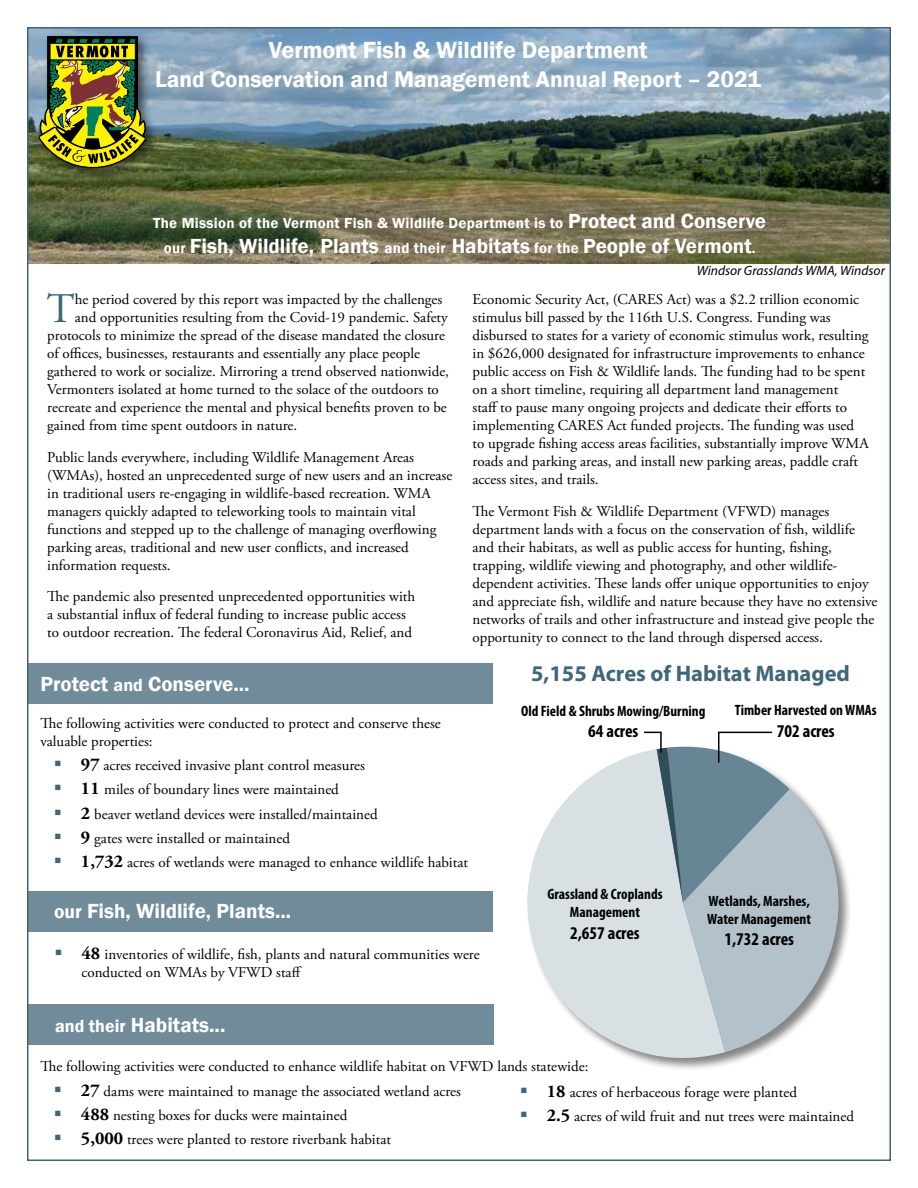
<style>
.page{position:relative;width:918px;height:1188px;background:#fff}
.page>*{position:absolute;margin:0;border:0;box-sizing:border-box;transform-origin:0 0}
.t1{font:42.15px "Adobe Garamond Pro";color:#40667a}
.t2{font:600 24px "Franklin Gothic";color:#fff}
.t3{font:600 23.25px "Franklin Gothic";color:#fff}
.t4{font:700 22.5px "Myriad Pro";color:#40667a}
.t5{font:600 21px "Franklin Gothic";color:#fff}
.t6{font:700 condensed 18px "Myriad Pro";color:#000}
.t7{font:15px/18px "Adobe Garamond Pro";color:#000}
.t8{font:700 condensed 15px/18px "Myriad Pro";color:#000;text-align:center}
.t9{font:600 15px "Franklin Gothic";letter-spacing:.02em;color:#fff}
.t10{font:italic 13.5px "Myriad Pro";color:#000}
.s1{font-size:21px}
.s2{font-size:15px}
.s3{font-size:18px}
.s4{font-weight:700;font-size:18px}
.s5{font-size:19.5px}
</style>
<div class="page">
<img style="left:30px;top:100px;width:858px;height:102px">
<svg style="left:30px;top:30px;width:858px;height:70px;background:#8eaac1"></svg>
<svg style="left:30px;top:202px;width:858px;height:61px;background:#6e6c4e"></svg>
<div style="left:27px;top:891px;width:466px;height:40px;background:#708c9b"></div>
<div style="left:36px;top:33px;width:123px;height:148px;background:#000;opacity:.5"></div>
<svg style="left:39px;top:36px;width:107px;height:132px;background:#7c8024"></svg>
<div style="left:27px;top:663px;width:466px;height:41px;background:#708c9b"></div>
<div style="left:28px;top:1005px;width:466px;height:40px;background:#708c9b"></div>
<svg style="left:527px;top:749px;width:198px;height:320px;fill:#d9e0e4"></svg>
<svg style="left:683px;top:789px;width:167px;height:263px;fill:#b3c2ca"></svg>
<svg style="left:657px;top:743px;width:133px;height:159px;background:#91a7b2"></svg>
<hr style="left:660px;top:732px;width:2px;height:21px;background:#000">
<svg style="left:644px;top:732px;width:18px;height:1px"></svg>
<hr style="left:718px;top:732px;width:1px;height:31px;background:#000">
<hr style="left:718px;top:732px;width:54px;height:1px;background:#000">
<h2 class="t2" style="left:269px;top:35px;width:380px">Vermont Fish &amp; Wildlife Department</h2>
<h3 class="t3" style="left:155px;top:64px;width:607px">Land Conservation and Management Annual Report – 2021</h3>
<p class="t9" style="left:153px;top:213px;width:614px">The Mission of the Vermont Fish &amp; Wildlife Department is to <span class="s1">Protect and Conserve</span></p>
<h3 class="t5" style="left:164px;top:233px;width:594px"><span class="s2">our</span> Fish, Wildlife, Plants <span class="s2">and their</span> Habitats <span class="s2">for the</span> People of Vermont<span class="s2">.</span></h3>
<h1 class="t1" style="left:47px;top:284px;width:29px">T</h1>
<p class="t7" style="left:75px;top:291px;width:369px">he period covered by this report was impacted by the challenges</p>
<p class="t7" style="left:75px;top:309px;width:375px">and opportunities resulting from the Covid-19 pandemic. Safety</p>
<p class="t7" style="left:47px;top:327px;width:399px">protocols to minimize the spread of the disease mandated the closure</p>
<p class="t7" style="left:47px;top:345px;width:374px">of offices, businesses, restaurants and essentially any place people</p>
<p class="t7" style="left:47px;top:363px;width:403px">gathered to work or socialize. Mirroring a trend observed nationwide,</p>
<p class="t7" style="left:47px;top:381px;width:393px">Vermonters isolated at home turned to the solace of the outdoors to</p>
<p class="t7" style="left:47px;top:399px;width:401px">recreate and experience the mental and physical benefits proven to be</p>
<p class="t7" style="left:47px;top:417px;width:252px">gained from time spent outdoors in nature.</p>
<p class="t7" style="left:47px;top:448px;width:407px">Public lands everywhere, including Wildlife Management Areas (WMAs), hosted an unprecedented surge of new users and an increase in traditional users re-engaging in wildlife-based recreation. WMA managers quickly adapted to teleworking tools to maintain vital functions and stepped up to the challenge of managing overflowing parking areas, traditional and new user conflicts, and increased information requests.</p>
<p class="t7" style="left:47px;top:588px;width:370px">The pandemic also presented unprecedented opportunities with a substantial influx of federal funding to increase public access to outdoor recreation. The federal Coronavirus Aid, Relief, and</p>
<h3 class="t5" style="left:40px;top:671px;width:211px">Protect <span class="s3">and</span> Conserve...</h3>
<p class="t10" style="left:697px;top:262px;width:190px">Windsor Grasslands WMA, Windsor</p>
<p class="t7" style="left:472px;top:291px;width:398px">Economic Security Act, (CARES Act) was a $2.2 trillion economic stimulus bill passed by the 116th U.S. Congress. Funding was disbursed to states for a variety of economic stimulus work, resulting in $626,000 designated for infrastructure improvements to enhance public access on Fish &amp; Wildlife lands. The funding had to be spent on a short timeline, requiring all department land management<br>staff to pause many ongoing projects and dedicate their efforts to implementing CARES Act funded projects. The funding was used to upgrade fishing access areas facilities, substantially improve WMA roads and parking areas, and install new parking areas, paddle craft access sites, and trails.</p>
<p class="t7" style="left:472px;top:502px;width:407px">The Vermont Fish &amp; Wildlife Department (VFWD) manages department lands with a focus on the conservation of fish, wildlife and their habitats, as well as public access for hunting, fishing, trapping, wildlife viewing and photography, and other wildlife&shy;dependent activities. These lands offer unique opportunities to enjoy and appreciate fish, wildlife and nature because they have no extensive networks of trails and other infrastructure and instead give people the opportunity to connect to the land through dispersed access.</p>
<h3 class="t4" style="left:531px;top:658px;width:320px">5,155 Acres of Habitat Managed</h3>
<p class="t7" style="left:40px;top:715px;width:402px">The following activities were conducted to protect and conserve these valuable properties:</p>
<p class="t7" style="left:81px;top:754px;width:389px;line-height:24.3px"><span class="s4">97</span> acres received invasive plant control measures<br><span class="s4">11</span> miles of boundary lines were maintained<br><span class="s4">2</span> beaver wetland devices were installed/maintained<br><span class="s4">9</span> gates were installed or maintained<br><span class="s4">1,732</span> acres of wetlands were managed to enhance wildlife habitat</p>
<h3 class="t5" style="left:54px;top:899px;width:239px"><span class="s5">our</span> Fish, Wildlife, Plants...</h3>
<p class="t7" style="left:81px;top:946px;width:400px"><span class="s4">48</span> inventories of wildlife, fish, plants and natural communities were conducted on WMAs by VFWD staff</p>
<p class="t8" style="left:521px;top:701px;width:186px">Old Field &amp; Shrubs Mowing/Burning</p>
<p class="t6" style="left:588px;top:720px;width:52px">64 acres</p>
<p class="t8" style="left:735px;top:701px;width:144px">Timber Harvested on WMAs</p>
<p class="t6" style="left:777px;top:720px;width:59px">702 acres</p>
<p class="t8" style="left:547px;top:885px;width:117px">Grassland &amp; Croplands<br>Management</p>
<p class="t6" style="left:570px;top:922px;width:71px">2,657 acres</p>
<p class="t8" style="left:707px;top:891px;width:105px;text-align:left">Wetlands, Marshes,<br>Water Management</p>
<p class="t6" style="left:724px;top:928px;width:71px">1,732 acres</p>
<h3 class="t5" style="left:55px;top:1012px;width:172px"><span class="s3">and their</span> Habitats...</h3>
<p class="t7" style="left:81px;top:1055px;width:509px;line-height:24.3px;text-indent:-40px">The following activities were conducted to enhance wildlife habitat on VFWD lands statewide:<br><span class="s4">27</span> dams were maintained to manage the associated wetland acres<br><span class="s4">488</span> nesting boxes for ducks were maintained<br><span class="s4">5,000</span> trees were planted to restore riverbank habitat</p>
<p class="t7" style="left:547px;top:1081px;width:309px;line-height:24.3px"><span class="s4">18</span> acres of herbaceous forage were planted<br><span class="s4">2.5</span> acres of wild fruit and nut trees were maintained</p>
</div>
